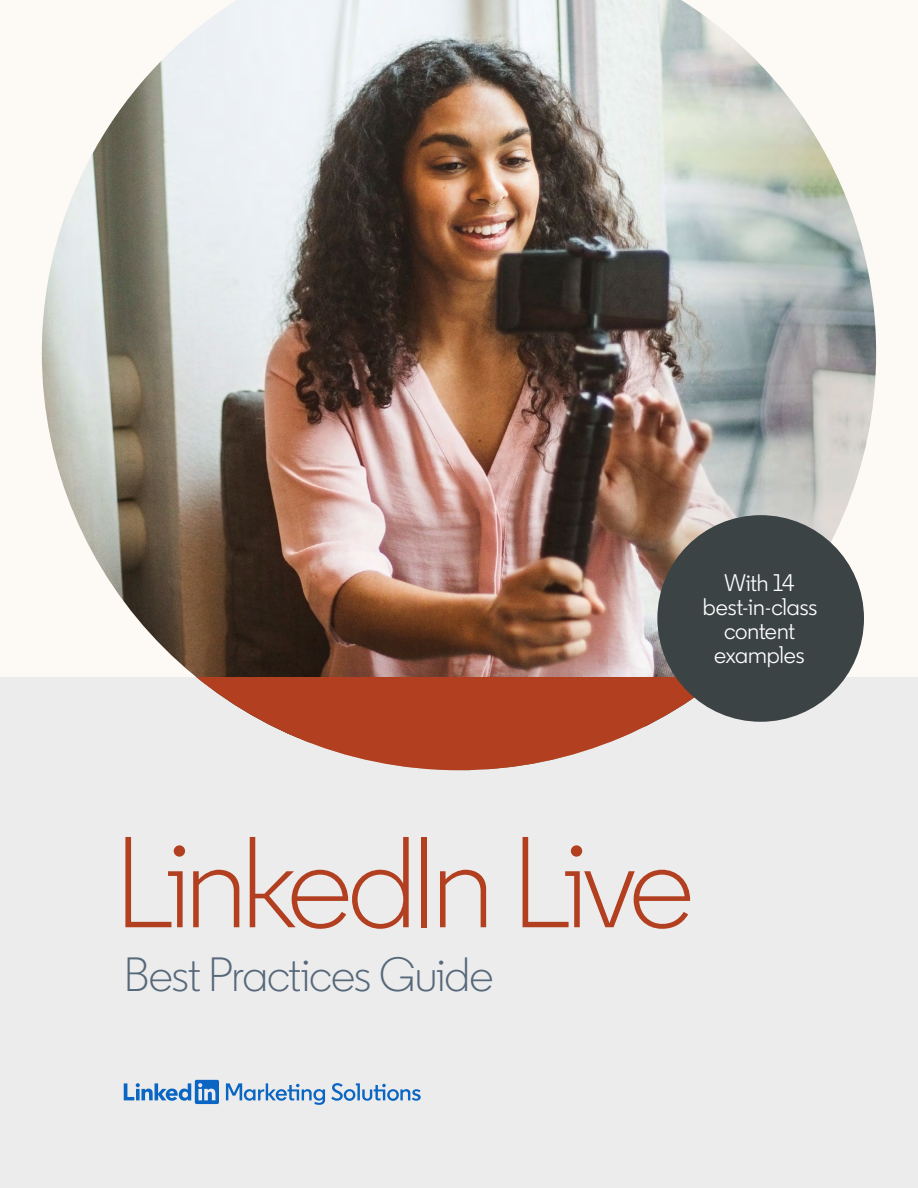
<style>
.page{position:relative;width:918px;height:1188px;background:#fdfaf5}
.page>*{position:absolute;margin:0;border:0;box-sizing:border-box;transform-origin:0 0}
.t1{font:300 129px "Community";letter-spacing:-.045em;color:#b24020}
.t2{font:300 48px "Community";letter-spacing:-.015em;color:#56687a}
.t3{font:24px/24px "Community";letter-spacing:-.005em;color:#fff;text-align:center}
</style>
<div class="page">
<div style="left:0;top:677px;width:918px;height:511px;background:#ececec"></div>
<img style="left:42px;top:0;width:834px;height:677px">
<svg style="left:196px;top:677px;width:649px;height:93px;fill:#b24020"></svg>
<div style="left:657px;top:515px;width:207px;height:207px;background:#3c4345;border-radius:50%"></div>
<svg style="left:124px;top:1080px;width:297px;height:25px"></svg>
<p class="t3" style="left:703px;top:571px;width:116px">With 14 best-in-class content examples</p>
<h1 class="t1" style="left:116px;top:804px;width:580px">LinkedIn Live</h1>
<h2 class="t2" style="left:124px;top:945px;width:371px">Best Practices Guide</h2>
</div>
